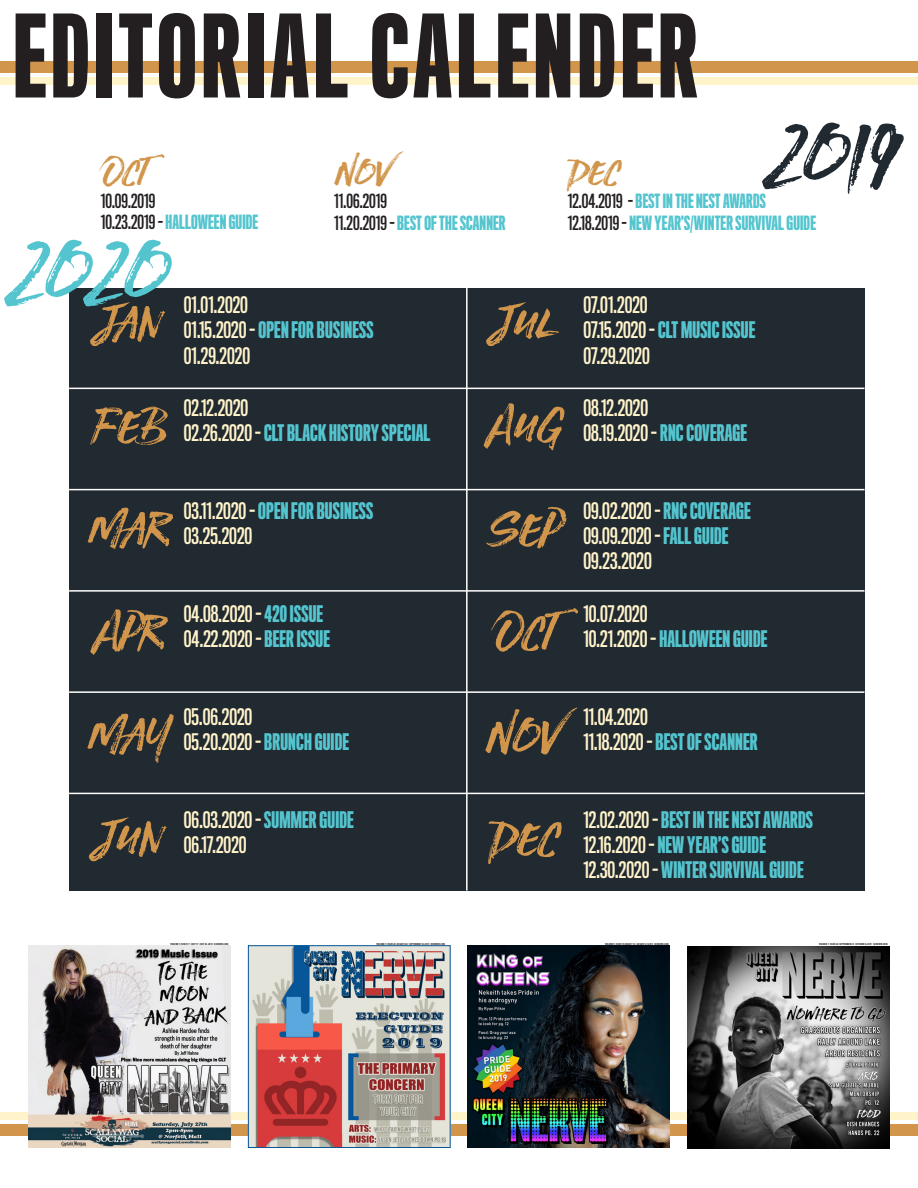
<style>
.page{position:relative;width:918px;height:1188px;background:#fff}
.page>*{position:absolute;margin:0;border:0;box-sizing:border-box;transform-origin:0 0}
.t1{font:500 105px "Titling Gothic FB Skyline";letter-spacing:.05em;color:#231f20}
.t2{font:italic 90px "STONEHARBOUR";color:#212931}
.t3{font:italic 90px "STONEHARBOUR";color:#54c5cf}
.t4{font:italic 54px "STONEHARBOUR";color:#d1964c}
.t5{font:italic 40.5px "STONEHARBOUR";color:#d1964c}
.t6{font:21px/25.2px "Titling Gothic FB Comp Standard";color:#fff3ca}
.t7{font:500 21px/25.2px "Titling Gothic FB Skyline";letter-spacing:.01em;color:#54c5cf}
.t8{font:500 18px/21.6px "Titling Gothic FB Skyline";letter-spacing:.01em;color:#54c5cf}
.t9{font:18px "Titling Gothic FB Comp Standard";color:#231f20}
.t10{font:700 condensed 3px "Myriad Pro";letter-spacing:-.005em;color:#231f20}
.s1{font-family:"Titling Gothic FB Comp Standard";font-weight:400;color:#231f20}
.s2{font-family:"Titling Gothic FB Comp Standard";font-weight:400;color:#fff3ca}
.s3{font-family:"Titling Gothic FB Skyline";font-weight:500;color:#54c5cf}
</style>
<div class="page">
<div style="left:0;top:1124px;width:918px;height:12px;background:#d1964c"></div>
<div style="left:0;top:1112px;width:918px;height:8px;background:#fff3ca"></div>
<div style="left:69px;top:288px;width:796px;height:603px;background:#212931"></div>
<img style="left:687px;top:946px;width:202px;height:202px">
<img style="left:29px;top:946px;width:202px;height:201px">
<img style="left:467px;top:946px;width:202px;height:201px">
<img style="left:250px;top:947px;width:198px;height:199px">
<div style="left:248px;top:945px;width:202px;height:203px;border:1px solid #075699"></div>
<hr style="left:69px;top:388px;width:796px;height:1px;background:#fff">
<hr style="left:69px;top:489px;width:796px;height:1px;background:#fff">
<hr style="left:69px;top:590px;width:796px;height:2px;background:#fff">
<hr style="left:69px;top:691px;width:796px;height:2px;background:#fff">
<hr style="left:466px;top:288px;width:2px;height:603px;background:#fff">
<hr style="left:69px;top:793px;width:796px;height:1px;background:#fff">
<div style="left:0;top:61px;width:918px;height:11px;background:#d1964c"></div>
<div style="left:0;top:77px;width:918px;height:8px;background:#fff3ca"></div>
<h1 class="t1" style="left:14px;top:-3px;width:686px">EDITORIAL CALENDER</h1>
<h2 class="t2" style="left:766px;top:83px;width:135px">2o19</h2>
<h3 class="t5" style="left:101px;top:141px;width:68px">Oct</h3>
<h3 class="t5" style="left:334px;top:141px;width:57px">Nov</h3>
<h3 class="t5" style="left:568px;top:141px;width:52px">Dec</h3>
<p class="t9" style="left:101px;top:191px;width:56px">10.09.2019</p>
<p class="t8" style="left:101px;top:212px;width:159px"><span class="s1">10.23.2019 -</span> HALLOWEEN GUIDE</p>
<p class="t9" style="left:334px;top:191px;width:54px">11.06.2019</p>
<p class="t8" style="left:334px;top:212px;width:173px"><span class="s1">11.20.2019 -</span>BEST OF THE SCANNER</p>
<p class="t8" style="left:568px;top:191px;width:250px"><span class="s1">12.04.2019 -</span>BEST IN THE NEST AWARDS<br><span class="s1">12.18.2019 -</span> NEW YEAR’S/WINTER SURVIVAL GUIDE</p>
<h2 class="t3" style="left:8px;top:201px;width:159px">2o2o</h2>
<p class="t6" style="left:184px;top:293px;width:66px">01.01.2020</p>
<p class="t7" style="left:184px;top:318px;width:191px"><span class="s2">01.15.2020 -</span>OPEN FOR BUSINESS</p>
<p class="t6" style="left:184px;top:343px;width:68px">01.29.2020</p>
<h3 class="t4" style="left:98px;top:282px;width:62px">Jan</h3>
<h3 class="t4" style="left:494px;top:282px;width:60px">Jul</h3>
<p class="t6" style="left:184px;top:396px;width:66px">02.12.2020</p>
<p class="t7" style="left:184px;top:421px;width:248px"><span class="s2">02.26.2020 -</span>CLT BLACK HISTORY SPECIAL</p>
<h3 class="t4" style="left:91px;top:385px;width:76px">FeB</h3>
<h3 class="t4" style="left:486px;top:385px;width:75px">Aug</h3>
<p class="t6" style="left:584px;top:293px;width:66px">07.01.2020</p>
<p class="t7" style="left:584px;top:318px;width:173px"><span class="s2">07.15.2020 -</span>CLT MUSIC ISSUE</p>
<p class="t6" style="left:584px;top:343px;width:68px">07.29.2020</p>
<p class="t6" style="left:584px;top:396px;width:165px">08.12.2020<br>08.19.2020 -<span class="s3">RNC COVERAGE</span></p>
<p class="t7" style="left:184px;top:499px;width:191px"><span class="s2">03.11.2020 -</span>OPEN FOR BUSINESS</p>
<p class="t6" style="left:184px;top:524px;width:70px">03.25.2020</p>
<h3 class="t4" style="left:88px;top:488px;width:83px">Mar</h3>
<h3 class="t4" style="left:488px;top:488px;width:73px">Sep</h3>
<p class="t6" style="left:584px;top:499px;width:169px">09.02.2020 -<span class="s3">RNC COVERAGE<br></span>09.09.2020 -<span class="s3">FALL GUIDE<br></span>09.23.2020</p>
<p class="t6" style="left:184px;top:602px;width:148px">04.08.2020 -<span class="s3">420 ISSUE<br></span>04.22.2020 -<span class="s3">BEER ISSUE</span></p>
<p class="t6" style="left:584px;top:602px;width:65px">10.07.2020</p>
<h3 class="t4" style="left:93px;top:591px;width:72px">Apr</h3>
<h3 class="t4" style="left:493px;top:591px;width:90px">Oct</h3>
<p class="t7" style="left:584px;top:627px;width:185px"><span class="s2">10.21.2020 -</span>HALLOWEEN GUIDE</p>
<h3 class="t4" style="left:87px;top:694px;width:81px">May</h3>
<h3 class="t4" style="left:485px;top:694px;width:75px">Nov</h3>
<p class="t6" style="left:184px;top:705px;width:167px">05.06.2020<br>05.20.2020 -<span class="s3">BRUNCH GUIDE</span></p>
<p class="t6" style="left:584px;top:705px;width:66px">11.04.2020</p>
<p class="t7" style="left:584px;top:730px;width:176px"><span class="s2">11.18.2020 -</span>BEST OF SCANNER</p>
<p class="t6" style="left:184px;top:808px;width:171px">06.03.2020 -<span class="s3">SUMMER GUIDE<br></span>06.17.2020</p>
<p class="t7" style="left:584px;top:808px;width:231px"><span class="s2">12.02.2020 -</span>BEST IN THE NEST AWARDS<br><span class="s2">12.16.2020 -</span>NEW YEAR’S GUIDE<br><span class="s2">12.30.2020 -</span> WINTER SURVIVAL GUIDE</p>
<h3 class="t4" style="left:96px;top:797px;width:65px">Jun</h3>
<h3 class="t4" style="left:489px;top:797px;width:69px">Dec</h3>
<p class="t10" style="left:170px;top:942px;width:59px">VOLUME 1: ISSUE 17 - JULY 17 - JULY 30, 2019 - QCNERVE.COM</p>
<p class="t10" style="left:377px;top:942px;width:70px">VOLUME 1: ISSUE 20- AUGUST 28 - SEPTEMBER 10, 2019 - QCNERVE.COM</p>
<p class="t10" style="left:605px;top:942px;width:65px">VOLUME 1: ISSUE 19 AUGUST 14 - AUGUST 27, 2019 - QCNERVE.COM</p>
<p class="t10" style="left:819px;top:942px;width:70px">VOLUME 1- ISSUE 22: SEPTEMBER 25 - OCTOBER 8, 2019 - QCNERVE.COM</p>
</div>
